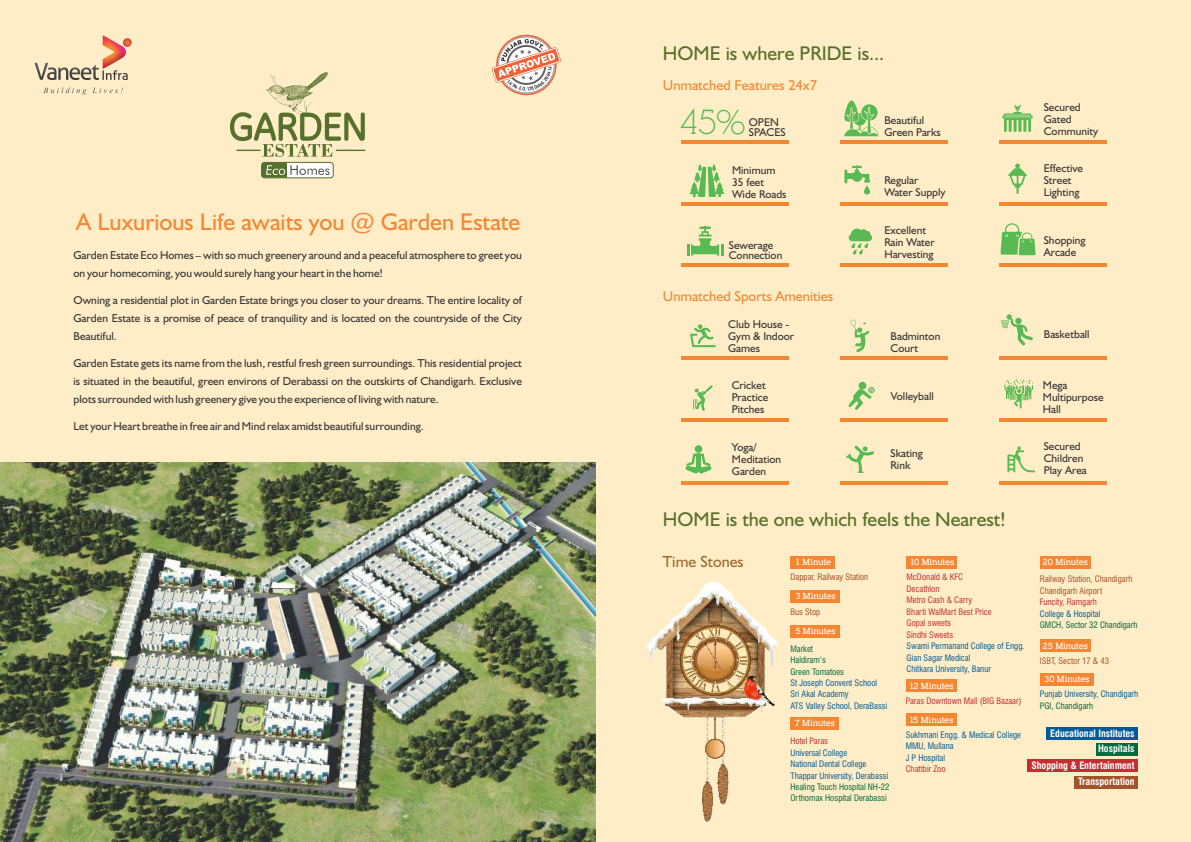
<style>
.page{position:relative;width:1191px;height:842px;background:#fff}
.page>*{position:absolute;margin:0;border:0;box-sizing:border-box;transform-origin:0 0}
.t1{font:34.1px "Alexandria FLF";color:#57ba52}
.t2{font:24.2px "Humanist 521 BT";color:#f58733}
.t3{font:20px "Humanist 521 BT";color:#57702e}
.t4{font:16.1px "Humanist 521 BT";color:#9e6b2e}
.t5{font:14.4px "Humanist 521 BT";color:#f58733}
.t6{font:11.5px/17.8px "Humanist 521 BT";color:#383336;text-align:justify}
.t7{font:11.3px/12.1px "Humanist 521 BT";color:#383336}
.t8{font:700 condensed 9.9px/15.6px "Swiss 721 BT";color:#fff;text-align:right}
.t9{font:condensed 8.7px/11.5px "Swiss 721 BT";color:#005c99}
.t10{font:condensed 8.7px/11.5px "Swiss 721 BT";color:#c42e33}
.t11{font:condensed 8.7px/11.5px "Swiss 721 BT";color:#006b3d}
.t12{font:condensed 8.7px/11.5px "Swiss 721 BT";color:#a3522b}
.t13{font:700 8.7px "Alexandria FLF";letter-spacing:-.03em;color:#fff}
.t14{font:700 8.7px "Alexandria FLF";color:#fff}
</style>
<div class="page">
<div style="left:0;top:0;width:595px;height:842px;background:#ffedc7"></div>
<img style="left:0;top:463px;width:595px;height:379px">
<div style="left:596px;top:0;width:594px;height:842px;background:#ffedc7"></div>
<hr style="left:681px;top:140px;width:107px;height:4px;background:#f58733">
<hr style="left:681px;top:263px;width:107px;height:4px;background:#f58733">
<svg style="left:687px;top:226px;width:36px;height:30px"></svg>
<hr style="left:999px;top:140px;width:107px;height:4px;background:#f58733">
<svg style="left:1002px;top:105px;width:30px;height:27px"></svg>
<hr style="left:681px;top:202px;width:107px;height:4px;background:#f58733">
<svg style="left:689px;top:164px;width:35px;height:33px"></svg>
<hr style="left:999px;top:202px;width:107px;height:4px;background:#f58733">
<svg style="left:1008px;top:163px;width:19px;height:31px"></svg>
<hr style="left:999px;top:263px;width:107px;height:4px;background:#f58733">
<svg style="left:1000px;top:223px;width:35px;height:32px"></svg>
<hr style="left:840px;top:140px;width:107px;height:4px;background:#f58733">
<svg style="left:844px;top:100px;width:34px;height:36px"></svg>
<hr style="left:840px;top:202px;width:107px;height:4px;background:#f58733">
<svg style="left:844px;top:165px;width:26px;height:18px"></svg>
<svg style="left:864px;top:185px;width:6px;height:10px"></svg>
<hr style="left:840px;top:263px;width:107px;height:4px;background:#f58733">
<svg style="left:848px;top:229px;width:24px;height:26px"></svg>
<hr style="left:681px;top:356px;width:107px;height:4px;background:#f58733">
<svg style="left:690px;top:324px;width:26px;height:23px"></svg>
<hr style="left:681px;top:481px;width:107px;height:4px;background:#f58733">
<svg style="left:685px;top:453px;width:26px;height:21px"></svg>
<div style="left:694px;top:445px;width:8px;height:8px;background:#57ba52;border-radius:50%"></div>
<hr style="left:681px;top:418px;width:107px;height:4px;background:#f58733">
<svg style="left:693px;top:385px;width:20px;height:26px"></svg>
<hr style="left:840px;top:356px;width:107px;height:4px;background:#f58733">
<svg style="left:850px;top:320px;width:20px;height:32px"></svg>
<hr style="left:840px;top:418px;width:107px;height:4px;background:#f58733">
<div style="left:858px;top:382px;width:8px;height:7px;background:#57ba52;border-radius:50%"></div>
<svg style="left:848px;top:387px;width:27px;height:23px"></svg>
<hr style="left:840px;top:481px;width:107px;height:4px;background:#f58733">
<svg style="left:846px;top:446px;width:28px;height:27px"></svg>
<hr style="left:999px;top:418px;width:107px;height:4px;background:#f58733">
<svg style="left:1004px;top:379px;width:29px;height:29px"></svg>
<hr style="left:999px;top:356px;width:107px;height:4px;background:#f58733">
<svg style="left:1001px;top:314px;width:32px;height:31px"></svg>
<hr style="left:999px;top:481px;width:107px;height:4px;background:#f58733">
<svg style="left:1007px;top:446px;width:28px;height:26px"></svg>
<div style="left:1027px;top:760px;width:110px;height:12px;background:#c42e33"></div>
<div style="left:1046px;top:727px;width:91px;height:12px;background:#005c99"></div>
<div style="left:1074px;top:776px;width:63px;height:12px;background:#a3522b"></div>
<div style="left:1095px;top:743px;width:42px;height:13px;background:#006b3d"></div>
<div style="left:1039px;top:639px;width:51px;height:13px;background:#f58733"></div>
<div style="left:1039px;top:556px;width:51px;height:12px;background:#f58733"></div>
<div style="left:1039px;top:673px;width:54px;height:12px;background:#f58733"></div>
<div style="left:790px;top:556px;width:45px;height:12px;background:#f58733"></div>
<div style="left:790px;top:590px;width:50px;height:13px;background:#f58733"></div>
<div style="left:790px;top:625px;width:50px;height:13px;background:#f58733"></div>
<div style="left:790px;top:717px;width:49px;height:13px;background:#f58733"></div>
<div style="left:906px;top:556px;width:51px;height:12px;background:#f58733"></div>
<div style="left:905px;top:679px;width:51px;height:13px;background:#f58733"></div>
<div style="left:905px;top:714px;width:51px;height:12px;background:#f58733"></div>
<div style="left:261px;top:162px;width:72px;height:16px;background:#fff;border-radius:3px"></div>
<div style="left:261px;top:162px;width:26px;height:16px;background:#57702e"></div>
<div style="left:261px;top:162px;width:73px;height:16px;border:1px solid #57702e;border-radius:3px"></div>
<svg style="left:266px;top:165px;width:63px;height:10px"></svg>
<svg style="left:230px;top:72px;width:135px;height:85px"></svg>
<svg style="left:35px;top:35px;width:93px;height:45px"></svg>
<svg style="left:123px;top:38px;width:9px;height:9px"></svg>
<svg style="left:43px;top:88px;width:80px;height:7px"></svg>
<svg style="left:491px;top:34px;width:70px;height:62px"></svg>
<img style="left:647px;top:581px;width:131px;height:241px">
<h2 class="t2" style="left:76px;top:212px;width:446px">A Luxurious Life awaits you @ Garden Estate</h2>
<p class="t6" style="left:73px;top:247px;width:450px">Garden Estate Eco Homes – with so much greenery around and a peaceful atmosphere to greet you on your homecoming, you would surely hang your heart in the home!</p>
<p class="t6" style="left:73px;top:292px;width:450px">Owning a residential plot in Garden Estate brings you closer to your dreams. The entire locality of Garden Estate is a promise of peace of tranquility and is located on the countryside of the City Beautiful.</p>
<p class="t6" style="left:73px;top:355px;width:450px">Garden Estate gets its name from the lush, restful fresh green surroundings. This residential project is situated in the beautiful, green environs of Derabassi on the outskirts of Chandigarh. Exclusive plots surrounded with lush greenery give you the experience of living with nature.</p>
<p class="t6" style="left:73px;top:418px;width:352px">Let your Heart breathe in free air and Mind relax amidst beautiful surrounding.</p>
<h3 class="t3" style="left:663px;top:45px;width:223px">HOME is where PRIDE is...</h3>
<p class="t5" style="left:663px;top:79px;width:156px">Unmatched Features 24x7</p>
<p class="t7" style="left:1043px;top:102px;width:56px">Secured<br>Gated<br>Community</p>
<h1 class="t1" style="left:679px;top:104px;width:67px">45%</h1>
<p class="t7" style="left:749px;top:118px;width:38px;line-height:10px">OPEN<br>SPACES</p>
<p class="t7" style="left:884px;top:115px;width:58px">Beautiful<br>Green Parks</p>
<p class="t7" style="left:884px;top:175px;width:63px">Regular<br>Water Supply</p>
<p class="t7" style="left:884px;top:225px;width:52px">Excellent<br>Rain Water<br>Harvesting</p>
<p class="t7" style="left:732px;top:165px;width:56px">Minimum<br>35 feet<br>Wide Roads</p>
<p class="t7" style="left:1043px;top:163px;width:41px">Effective<br>Street<br>Lighting</p>
<p class="t7" style="left:1043px;top:235px;width:43px">Shopping<br>Arcade</p>
<p class="t7" style="left:728px;top:241px;width:55px;line-height:10px">Sewerage<br>Connection</p>
<p class="t5" style="left:663px;top:290px;width:172px">Unmatched Sports Amenities</p>
<p class="t7" style="left:728px;top:319px;width:67px">Club House -<br>Gym &amp; Indoor<br>Games</p>
<p class="t7" style="left:731px;top:380px;width:38px">Cricket<br>Practice<br>Pitches</p>
<p class="t7" style="left:732px;top:442px;width:51px">Yoga/<br>Meditation<br>Garden</p>
<p class="t7" style="left:890px;top:331px;width:51px">Badminton<br>Court</p>
<p class="t7" style="left:890px;top:391px;width:45px">Volleyball</p>
<p class="t7" style="left:890px;top:448px;width:34px">Skating<br>Rink</p>
<h3 class="t3" style="left:663px;top:511px;width:344px">HOME is the one which feels the Nearest!</h3>
<p class="t7" style="left:1043px;top:329px;width:47px">Basketball</p>
<p class="t7" style="left:1042px;top:380px;width:62px">Mega<br>Multipurpose<br>Hall</p>
<p class="t7" style="left:1043px;top:441px;width:45px">Secured<br>Children<br>Play Area</p>
<h3 class="t4" style="left:662px;top:555px;width:83px">Time Stones</h3>
<p class="t13" style="left:795px;top:557px;width:38px">1 Minute</p>
<p class="t13" style="left:795px;top:592px;width:41px">3 Minutes</p>
<p class="t13" style="left:795px;top:627px;width:41px">5 Minutes</p>
<p class="t12" style="left:790px;top:572px;width:79px">Dappar, Railway Station</p>
<p class="t12" style="left:790px;top:607px;width:31px">Bus Stop</p>
<p class="t11" style="left:790px;top:644px;width:55px">Market<br>Haldiram’s<br>Green Tomatoes</p>
<p class="t9" style="left:790px;top:678px;width:98px">St Joseph Convent School<br>Sri Akal Academy<br>ATS Valley School, DeraBassi</p>
<p class="t10" style="left:790px;top:736px;width:39px">Hotel Paras</p>
<p class="t9" style="left:790px;top:748px;width:99px">Universal College<br>National Dental College<br>Thappar University, Derabassi</p>
<p class="t11" style="left:790px;top:782px;width:101px">Healing Touch Hospital NH-22<br>Orthomax Hospital Derabassi</p>
<p class="t13" style="left:794px;top:719px;width:41px">7 Minutes</p>
<p class="t13" style="left:909px;top:557px;width:46px">10 Minutes</p>
<p class="t14" style="left:1042px;top:557px;width:47px">20 Minutes</p>
<p class="t10" style="left:906px;top:572px;width:87px">McDonald &amp; KFC<br>Decathlon<br>Metro Cash &amp; Carry<br>Bharti WalMart Best Price<br>Gopal sweets<br>Sindhi Sweets</p>
<p class="t9" style="left:906px;top:641px;width:120px">Swami Permanand College of Engg.<br>Gian Sagar Medical<br>Chitkara University, Banur</p>
<p class="t10" style="left:905px;top:696px;width:117px">Paras Downtown Mall (BIG Bazaar)</p>
<p class="t9" style="left:905px;top:730px;width:117px">Sukhmani Engg. &amp; Medical College<br>MMU, Mullana<br>J P Hospital</p>
<p class="t10" style="left:905px;top:764px;width:41px">Chattbir Zoo</p>
<p class="t12" style="left:1039px;top:574px;width:94px">Railway Station, Chandigarh<br>Chandigarh Airport</p>
<p class="t10" style="left:1039px;top:597px;width:59px">Funcity, Ramgarh</p>
<p class="t9" style="left:1039px;top:609px;width:62px">College &amp; Hospital</p>
<p class="t11" style="left:1039px;top:620px;width:99px">GMCH, Sector 32 Chandigarh</p>
<p class="t14" style="left:1042px;top:641px;width:47px">25 Minutes</p>
<p class="t12" style="left:1039px;top:656px;width:71px">ISBT, Sector 17 &amp; 43</p>
<p class="t14" style="left:1044px;top:675px;width:47px">30 Minutes</p>
<p class="t13" style="left:909px;top:681px;width:46px">12 Minutes</p>
<p class="t9" style="left:1039px;top:689px;width:100px">Punjab University, Chandigarh</p>
<p class="t11" style="left:1039px;top:701px;width:55px">PGI, Chandigarh</p>
<p class="t13" style="left:909px;top:715px;width:46px">15 Minutes</p>
<p class="t8" style="left:1050px;top:726px;width:86px">Educational Institutes<br>Hospitals</p>
<p class="t8" style="left:1078px;top:774px;width:58px">Transportation</p>
<p class="t8" style="left:1031px;top:758px;width:104px">Shopping &amp; Entertainment</p>
</div>
